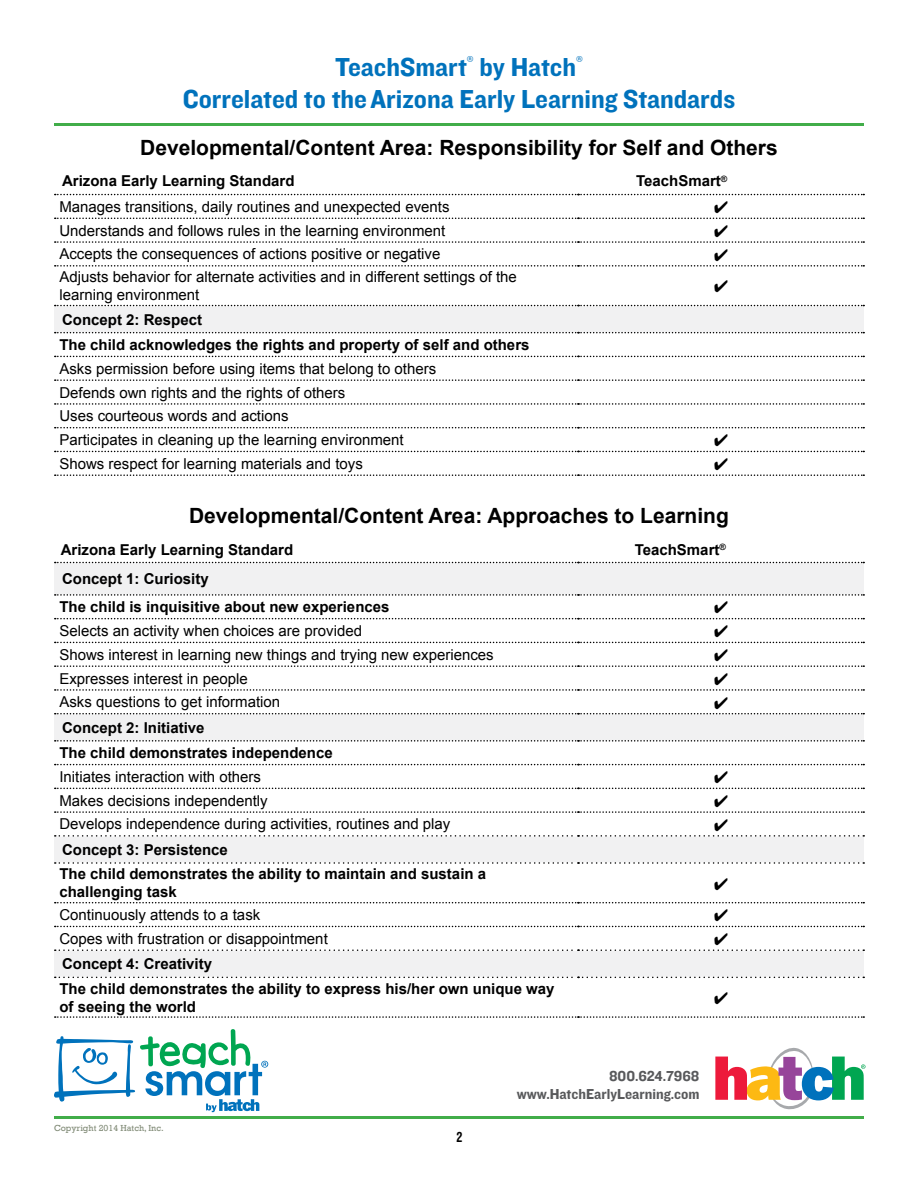
<style>
.page{position:relative;width:918px;height:1188px;background:#fff}
.page>*{position:absolute;margin:0;border:0;box-sizing:border-box;transform-origin:0 0}
.t1{font:27px/32.4px "Knockout 51 Middleweight";color:#0072bc;text-align:center}
.t2{font:700 21px "Arial";color:#000}
.t3{font:15px/23.7px "Arial";color:#000}
.t4{font:700 15px/25.5px "Arial";color:#000}
.t5{font:15px/18px "Knockout 51 Middleweight";color:#58595b;text-align:right}
.t6{font:15px "Knockout 49 Liteweight";color:#000}
.t7{font:9px "Rockwell";color:#828c78}
</style>
<div class="page">
<hr style="left:54px;top:1116px;width:810px;height:3px;background:#41ad49">
<svg style="left:715px;top:1047px;width:151px;height:63px"></svg>
<svg style="left:54px;top:1029px;width:214px;height:83px"></svg>
<hr style="left:54px;top:123px;width:810px;height:3px;background:#41ad49">
<div style="left:54px;top:306px;width:810px;height:27px;background:#f1f1f2"></div>
<svg style="left:55px;top:379px;width:809px;height:2px"></svg>
<svg style="left:55px;top:403px;width:809px;height:2px"></svg>
<svg style="left:55px;top:427px;width:809px;height:1px"></svg>
<svg style="left:55px;top:194px;width:809px;height:1px"></svg>
<svg style="left:55px;top:305px;width:809px;height:1px"></svg>
<svg style="left:55px;top:332px;width:809px;height:1px"></svg>
<svg style="left:55px;top:356px;width:809px;height:1px"></svg>
<svg style="left:54px;top:563px;width:810px;height:414px"></svg>
<svg style="left:55px;top:562px;width:809px;height:1px"></svg>
<svg style="left:55px;top:862px;width:809px;height:2px"></svg>
<svg style="left:55px;top:902px;width:809px;height:1px"></svg>
<svg style="left:55px;top:977px;width:809px;height:1px"></svg>
<svg style="left:55px;top:1016px;width:809px;height:2px"></svg>
<svg style="left:55px;top:594px;width:809px;height:2px"></svg>
<svg style="left:55px;top:740px;width:809px;height:2px"></svg>
<svg style="left:55px;top:764px;width:809px;height:1px"></svg>
<svg style="left:55px;top:217px;width:809px;height:2px"></svg>
<svg style="left:55px;top:241px;width:809px;height:2px"></svg>
<svg style="left:55px;top:265px;width:809px;height:2px"></svg>
<svg style="left:55px;top:450px;width:809px;height:2px"></svg>
<svg style="left:55px;top:474px;width:809px;height:2px"></svg>
<svg style="left:55px;top:602px;width:809px;height:17px"></svg>
<svg style="left:55px;top:625px;width:809px;height:18px"></svg>
<svg style="left:55px;top:649px;width:809px;height:18px"></svg>
<svg style="left:55px;top:673px;width:809px;height:18px"></svg>
<svg style="left:55px;top:697px;width:809px;height:17px"></svg>
<svg style="left:55px;top:771px;width:809px;height:18px"></svg>
<svg style="left:55px;top:795px;width:809px;height:18px"></svg>
<svg style="left:55px;top:819px;width:809px;height:18px"></svg>
<svg style="left:715px;top:878px;width:13px;height:12px"></svg>
<svg style="left:55px;top:909px;width:809px;height:18px"></svg>
<svg style="left:55px;top:933px;width:809px;height:18px"></svg>
<h1 class="t1" style="left:183px;top:49px;width:554px">TeachSmart<sup>®</sup> by Hatch<sup>®<br></sup>Correlated to theArizona Early Learning Standards</h1>
<h2 class="t2" style="left:140px;top:134px;width:639px">Developmental/Content Area: Responsibility for Self and Others</h2>
<p class="t4" style="left:62px;top:169px;width:234px">Arizona Early Learning Standard</p>
<p class="t4" style="left:636px;top:169px;width:93px">TeachSmart<sup>®</sup></p>
<p class="t3" style="left:59px;top:195px;width:392px">Manages transitions, daily routines and unexpected events</p>
<p class="t3" style="left:59px;top:219px;width:387px">Understands and follows rules in the learning environment</p>
<p class="t3" style="left:59px;top:242px;width:383px">Accepts the consequences of actions positive or negative</p>
<p class="t3" style="left:59px;top:268px;width:459px;line-height:18px">Adjusts behavior for alternate activities and in different settings of the learning environment</p>
<p class="t4" style="left:59px;top:307px;width:472px">Concept 2: Respect<br>The child acknowledges the rights and property of self and others</p>
<p class="t3" style="left:59px;top:357px;width:378px">Asks permission before using items that belong to others Defends own rights and the rights of others<br>Uses courteous words and actions<br>Participates in cleaning up the learning environment</p>
<p class="t3" style="left:59px;top:452px;width:305px">Shows respect for learning materials and toys</p>
<h2 class="t2" style="left:189px;top:502px;width:541px">Developmental/Content Area: Approaches to Learning</h2>
<p class="t4" style="left:61px;top:537px;width:234px">Arizona Early Learning Standard</p>
<p class="t4" style="left:635px;top:537px;width:93px">TeachSmart<sup>®</sup></p>
<p class="t4" style="left:59px;top:565px;width:332px;line-height:28px">Concept 1: Curiosity<br>The child is inquisitive about new experiences</p>
<p class="t3" style="left:59px;top:619px;width:304px">Selects an activity when choices are provided</p>
<p class="t3" style="left:59px;top:643px;width:436px">Shows interest in learning new things and trying new experiences</p>
<p class="t3" style="left:59px;top:667px;width:190px">Expresses interest in people</p>
<p class="t3" style="left:59px;top:690px;width:222px">Asks questions to get information</p>
<p class="t4" style="left:59px;top:715px;width:275px">Concept 2: Initiative<br>The child demonstrates independence</p>
<p class="t3" style="left:59px;top:765px;width:203px">Initiates interaction with others</p>
<p class="t3" style="left:59px;top:789px;width:210px">Makes decisions independently</p>
<p class="t3" style="left:59px;top:812px;width:393px">Develops independence during activities, routines and play</p>
<p class="t4" style="left:59px;top:838px;width:428px;line-height:24.5px">Concept 3: Persistence<br>The child demonstrates the ability to maintain and sustain a</p>
<p class="t4" style="left:59px;top:880px;width:119px">challenging task</p>
<p class="t3" style="left:59px;top:903px;width:202px">Continuously attends to a task</p>
<p class="t3" style="left:59px;top:927px;width:270px">Copes with frustration or disappointment</p>
<p class="t4" style="left:59px;top:952px;width:497px;line-height:24.5px">Concept 4: Creativity<br>The child demonstrates the ability to express his/her own unique way</p>
<p class="t4" style="left:59px;top:994px;width:138px">of seeing the world</p>
<p class="t7" style="left:54px;top:1123px;width:111px">Copyright 2014 Hatch, Inc.</p>
<p class="t6" style="left:457px;top:1128px;width:7px">2</p>
<p class="t5" style="left:517px;top:1066px;width:184px">800.624.7968 www.HatchEarlyLearning.com</p>
</div>
